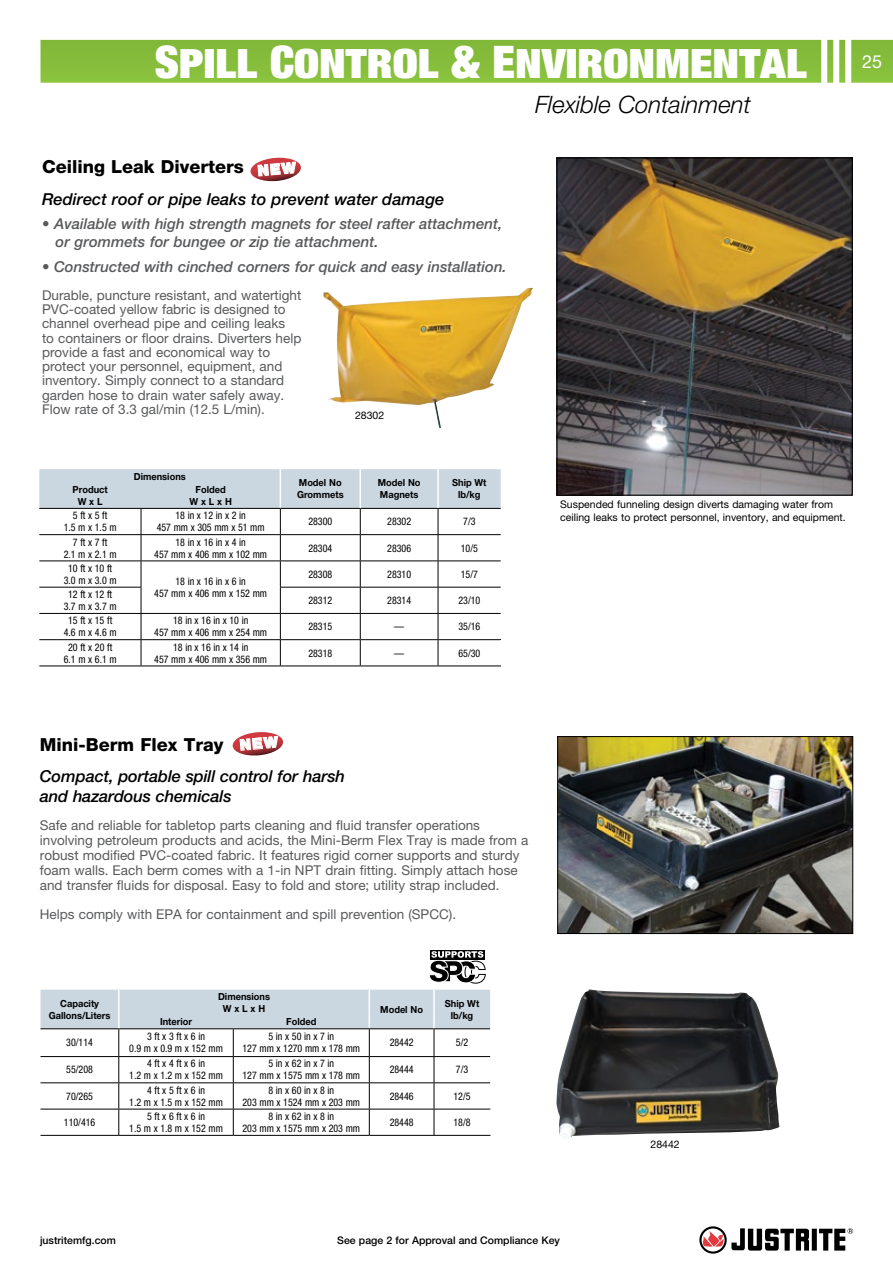
<style>
.page{position:relative;width:893px;height:1263px;background:#fff}
.page>*{position:absolute;margin:0;border:0;box-sizing:border-box;transform-origin:0 0}
.t1{font:900 condensed 40.5px "Helvetica Neue LT Std";color:#fff;scale:1.11 1}
.t2{font:italic 300 24px "Helvetica Neue LT Std";color:#000}
.t3{font:800 18px "Helvetica Neue LT Std";color:#000}
.t4{font:18px "Helvetica Neue LT Std";color:#fff}
.t5{font:italic 500 16.5px/19.5px "Helvetica Neue LT Std";letter-spacing:-.01em;color:#000}
.t6{font:italic 500 15px/18px "Helvetica Neue LT Std";color:#58595b}
.t7{font:13.5px/14.2px "Helvetica Neue LT Std";color:#58595b}
.t8{font:condensed 10.5px/12px "Helvetica Neue LT Std";color:#000;text-align:center;scale:.95 1}
.t9{font:10.5px/12.6px "Helvetica Neue LT Std";color:#000}
.t10{font:500 10.5px "Helvetica Neue LT Std";color:#000}
.t11{font:700 9.75px/11.7px "Helvetica Neue LT Std";color:#000;text-align:center;scale:.95 1}
.s1{font-size:45px}
</style>
<div class="page">
<div style="left:40px;top:40px;width:853px;height:43px;background:#85bd3c"></div>
<div style="left:821px;top:35px;width:6px;height:59px;background:#fff"></div>
<div style="left:833px;top:35px;width:6px;height:59px;background:#fff"></div>
<div style="left:845px;top:35px;width:6px;height:59px;background:#fff"></div>
<svg style="left:699px;top:1226px;width:154px;height:27px"></svg>
<hr style="left:119px;top:1135px;width:114px;height:1px;background:#000">
<hr style="left:233px;top:1135px;width:136px;height:1px;background:#000">
<hr style="left:369px;top:1135px;width:65px;height:1px;background:#000">
<hr style="left:434px;top:1135px;width:56px;height:1px;background:#000">
<svg style="left:40px;top:990px;width:451px;height:145px"></svg>
<hr style="left:40px;top:1135px;width:79px;height:1px;background:#000">
<img style="left:559px;top:738px;width:292px;height:194px">
<div style="left:557px;top:736px;width:296px;height:198px;border:1px solid #000"></div>
<img style="left:556px;top:989px;width:223px;height:149px">
<div style="left:431px;top:950px;width:54px;height:9px;background:#000"></div>
<svg style="left:429px;top:951px;width:56px;height:32px"></svg>
<img style="left:558px;top:159px;width:293px;height:335px">
<div style="left:556px;top:157px;width:297px;height:339px;border:1px solid #000"></div>
<hr style="left:141px;top:665px;width:139px;height:1px;background:#000">
<hr style="left:280px;top:665px;width:80px;height:1px;background:#000">
<hr style="left:360px;top:665px;width:78px;height:1px;background:#000">
<hr style="left:438px;top:665px;width:63px;height:1px;background:#000">
<svg style="left:39px;top:469px;width:462px;height:196px"></svg>
<hr style="left:39px;top:665px;width:102px;height:1px;background:#000">
<img style="left:323px;top:288px;width:209px;height:140px">
<svg style="left:250px;top:158px;width:51px;height:24px"></svg>
<svg style="left:232px;top:732px;width:52px;height:24px"></svg>
<h1 class="t1" style="left:155px;top:37px;width:589px"><span class="s1">S</span>PILL <span class="s1">C</span>ONTROL <span class="s1">&amp; E</span>NVIRONMENTAL</h1>
<h3 class="t3" style="left:42px;top:156px;width:203px">Ceiling Leak Diverters</h3>
<p class="t5" style="left:42px;top:189px;width:404px">Redirect roof or pipe leaks to prevent water damage</p>
<p class="t6" style="left:56px;top:215px;width:448px;text-indent:-14px">• Available with high strength magnets for steel rafter attachment, or grommets for bungee or zip tie attachment.</p>
<p class="t6" style="left:42px;top:258px;width:466px">• Constructed with cinched corners for quick and easy installation.</p>
<p class="t7" style="left:42px;top:288px;width:261px">Durable, puncture resistant, and watertight PVC-coated yellow fabric is designed to channel overhead pipe and ceiling leaks<br>to containers or floor drains. Diverters help provide a fast and economical way to protect your personnel, equipment, and inventory. Simply connect to a standard garden hose to drain water safely away.<br>Flow rate of 3.3 gal/min (12.5 L/min).</p>
<p class="t9" style="left:355px;top:408px;width:31px">28302</p>
<h2 class="t2" style="left:535px;top:90px;width:217px">Flexible Containment</h2>
<h3 class="t4" style="left:862px;top:51px;width:22px">25</h3>
<p class="t11" style="left:134px;top:470px;width:56px">Dimensions</p>
<p class="t11" style="left:297px;top:477px;width:51px;text-align:left">Model No<br>Grommets</p>
<p class="t11" style="left:378px;top:477px;width:47px;text-align:left">Model No<br>Magnets</p>
<p class="t11" style="left:452px;top:477px;width:38px">Ship Wt lb/kg</p>
<p class="t11" style="left:73px;top:484px;width:39px">Product<br>W x L</p>
<p class="t11" style="left:189px;top:484px;width:46px">Folded<br>W x L x H</p>
<p class="t8" style="left:64px;top:509px;width:57px">5 ft x 5 ft<br>1.5 m x 1.5 m</p>
<p class="t8" style="left:157px;top:509px;width:115px">18 in x 12 in x 2 in<br>457 mm x 305 mm x 51 mm</p>
<p class="t8" style="left:308px;top:515px;width:27px">28300</p>
<p class="t8" style="left:387px;top:515px;width:27px">28302</p>
<p class="t8" style="left:463px;top:515px;width:14px">7/3</p>
<p class="t8" style="left:64px;top:536px;width:57px">7 ft x 7 ft<br>2.1 m x 2.1 m</p>
<p class="t8" style="left:154px;top:536px;width:120px">18 in x 16 in x 4 in<br>457 mm x 406 mm x 102 mm</p>
<p class="t8" style="left:308px;top:542px;width:27px">28304</p>
<p class="t8" style="left:387px;top:542px;width:27px">28306</p>
<p class="t8" style="left:461px;top:542px;width:20px">10/5</p>
<p class="t8" style="left:64px;top:562px;width:57px">10 ft x 10 ft<br>3.0 m x 3.0 m</p>
<p class="t8" style="left:308px;top:568px;width:27px">28308</p>
<p class="t8" style="left:387px;top:568px;width:27px">28310</p>
<p class="t8" style="left:461px;top:568px;width:20px">15/7</p>
<p class="t8" style="left:154px;top:575px;width:120px">18 in x 16 in x 6 in<br>457 mm x 406 mm x 152 mm</p>
<p class="t8" style="left:64px;top:588px;width:57px">12 ft x 12 ft<br>3.7 m x 3.7 m</p>
<p class="t8" style="left:308px;top:594px;width:27px">28312</p>
<p class="t8" style="left:387px;top:594px;width:27px">28314</p>
<p class="t8" style="left:458px;top:594px;width:25px">23/10</p>
<p class="t8" style="left:64px;top:614px;width:57px">15 ft x 15 ft<br>4.6 m x 4.6 m</p>
<p class="t8" style="left:154px;top:614px;width:120px">18 in x 16 in x 10 in<br>457 mm x 406 mm x 254 mm</p>
<p class="t8" style="left:308px;top:620px;width:27px">28315</p>
<p class="t8" style="left:394px;top:620px;width:12px">—</p>
<p class="t8" style="left:458px;top:620px;width:25px">35/16</p>
<p class="t8" style="left:64px;top:641px;width:57px">20 ft x 20 ft<br>6.1 m x 6.1 m</p>
<p class="t8" style="left:154px;top:641px;width:120px">18 in x 16 in x 14 in<br>457 mm x 406 mm x 356 mm</p>
<p class="t8" style="left:308px;top:647px;width:27px">28318</p>
<p class="t8" style="left:394px;top:647px;width:12px">—</p>
<p class="t8" style="left:458px;top:647px;width:25px">65/30</p>
<p class="t9" style="left:560px;top:498px;width:287px">Suspended funneling design diverts damaging water from ceiling leaks to protect personnel, inventory, and equipment.</p>
<h3 class="t3" style="left:40px;top:734px;width:185px">Mini-Berm Flex Tray</h3>
<p class="t5" style="left:40px;top:767px;width:307px">Compact, portable spill control for harsh and hazardous chemicals</p>
<p class="t7" style="left:40px;top:818px;width:490px;line-height:15px">Safe and reliable for tabletop parts cleaning and fluid transfer operations involving petroleum products and acids, the Mini-Berm Flex Tray is made from a robust modified PVC-coated fabric. It features rigid corner supports and sturdy foam walls. Each berm comes with a 1-in NPT drain fitting. Simply attach hose and transfer fluids for disposal. Easy to fold and store; utility strap included.</p>
<p class="t7" style="left:40px;top:907px;width:418px">Helps comply with EPA for containment and spill prevention (SPCC).</p>
<p class="t11" style="left:49px;top:997px;width:66px">Capacity<br>Gallons/Liters</p>
<p class="t11" style="left:218px;top:990px;width:56px">Dimensions<br>W x L x H</p>
<p class="t11" style="left:160px;top:1016px;width:35px">Interior</p>
<p class="t11" style="left:286px;top:1016px;width:33px">Folded</p>
<p class="t11" style="left:380px;top:1003px;width:47px">Model No</p>
<p class="t11" style="left:445px;top:997px;width:38px">Ship Wt lb/kg</p>
<p class="t8" style="left:66px;top:1037px;width:30px">30/114</p>
<p class="t8" style="left:129px;top:1031px;width:100px">3 ft x 3 ft x 6 in<br>0.9 m x 0.9 m x 152 mm</p>
<p class="t8" style="left:242px;top:1031px;width:125px">5 in x 50 in x 7 in<br>127 mm x 1270 mm x 178 mm</p>
<p class="t8" style="left:390px;top:1037px;width:27px">28442</p>
<p class="t8" style="left:456px;top:1037px;width:14px">5/2</p>
<p class="t8" style="left:66px;top:1064px;width:30px">55/208</p>
<p class="t8" style="left:129px;top:1058px;width:100px">4 ft x 4 ft x 6 in<br>1.2 m x 1.2 m x 152 mm</p>
<p class="t8" style="left:242px;top:1058px;width:125px">5 in x 62 in x 7 in<br>127 mm x 1575 mm x 178 mm</p>
<p class="t8" style="left:390px;top:1064px;width:27px">28444</p>
<p class="t8" style="left:456px;top:1064px;width:14px">7/3</p>
<p class="t8" style="left:66px;top:1090px;width:30px">70/265</p>
<p class="t8" style="left:129px;top:1084px;width:100px">4 ft x 5 ft x 6 in<br>1.2 m x 1.5 m x 152 mm</p>
<p class="t8" style="left:242px;top:1084px;width:125px">8 in x 60 in x 8 in<br>203 mm x 1524 mm x 203 mm</p>
<p class="t8" style="left:390px;top:1090px;width:27px">28446</p>
<p class="t8" style="left:453px;top:1090px;width:20px">12/5</p>
<p class="t8" style="left:64px;top:1116px;width:35px">110/416</p>
<p class="t8" style="left:129px;top:1110px;width:100px">5 ft x 6 ft x 6 in<br>1.5 m x 1.8 m x 152 mm</p>
<p class="t8" style="left:242px;top:1110px;width:125px">8 in x 62 in x 8 in<br>203 mm x 1575 mm x 203 mm</p>
<p class="t8" style="left:390px;top:1116px;width:27px">28448</p>
<p class="t8" style="left:453px;top:1116px;width:20px">18/8</p>
<p class="t9" style="left:651px;top:1138px;width:31px">28442</p>
<p class="t10" style="left:40px;top:1234px;width:77px">justritemfg.com</p>
<p class="t10" style="left:337px;top:1234px;width:224px">See page 2 for Approval and Compliance Key</p>
</div>
